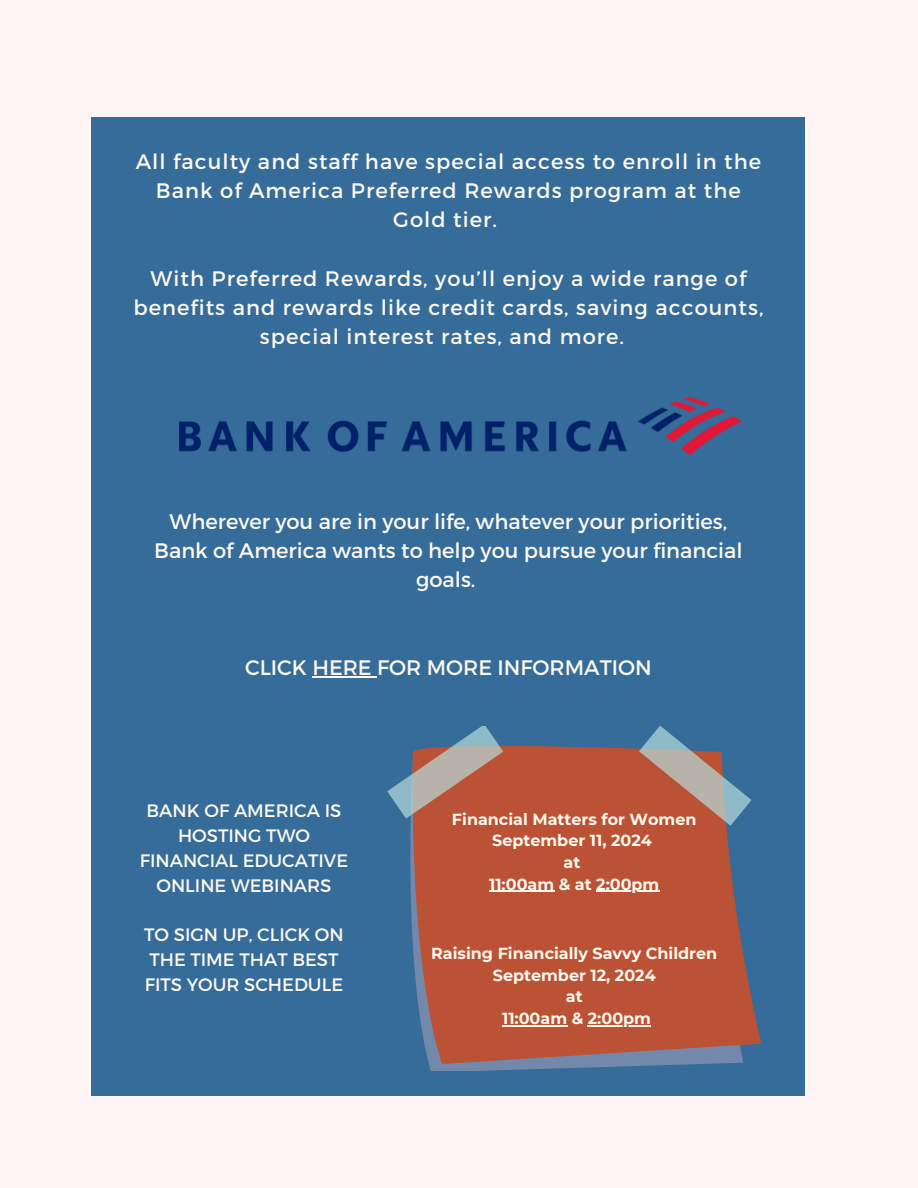
<style>
.page{position:relative;width:918px;height:1188px;background:#fff5f5}
.page>*{position:absolute;margin:0;border:0;box-sizing:border-box;transform-origin:0 0}
.t1{font:21px/29.2px "Montserrat";letter-spacing:.05em;color:#fdf8ed;text-align:center}
.t2{font:21px/29.2px "Montserrat";color:#fdf8ed;text-align:center}
.t3{font:18px/24.8px "Montserrat";color:#fdf8ed;text-align:center}
.t4{font:700 16.05px/21.6px "Montserrat";color:#fdf8ed;text-align:center}
</style>
<div class="page">
<div style="left:92px;top:118px;width:713px;height:978px;background:#356c9a"></div>
<img style="left:179px;top:398px;width:563px;height:57px">
<svg style="left:429px;top:1064px;width:267px;height:7px;fill:#7389ab"></svg>
<svg style="left:410px;top:800px;width:351px;height:264px;background:#ad5743"></svg>
<svg style="left:387px;top:726px;width:364px;height:100px"></svg>
<hr style="left:489px;top:891px;width:65px;height:1px;background:#fdf8ed">
<hr style="left:596px;top:891px;width:63px;height:1px;background:#fdf8ed">
<hr style="left:502px;top:1025px;width:65px;height:1px;background:#fdf8ed">
<hr style="left:588px;top:1025px;width:63px;height:1px;background:#fdf8ed">
<hr style="left:312px;top:676px;width:65px;height:1px;background:#fdf8ed">
<p class="t1" style="left:136px;top:146px;width:627px">All faculty and staff have special access to enroll in the<br>Bank of America Preferred Rewards program at the<br>Gold tier.</p>
<p class="t1" style="left:151px;top:263px;width:597px">With Preferred Rewards, you’ll enjoy a wide range of</p>
<p class="t1" style="left:133px;top:292px;width:632px">benefits and rewards like credit cards, saving accounts,</p>
<p class="t1" style="left:260px;top:321px;width:366px">special interest rates, and more.</p>
<p class="t2" style="left:154px;top:506px;width:590px">Wherever you are in your life, whatever your priorities,<br>Bank of America wants to help you pursue your financial goals.</p>
<p class="t2" style="left:245px;top:652px;width:408px">CLICK HERE FOR MORE INFORMATION</p>
<p class="t3" style="left:140px;top:798px;width:210px">BANK OF AMERICA IS<br>HOSTING TWO<br>FINANCIAL EDUCATIVE<br>ONLINE WEBINARS</p>
<p class="t3" style="left:144px;top:921px;width:201px;text-align:left">TO SIGN UP, CLICK ON<br>THE TIME THAT BEST<br>FITS YOUR SCHEDULE</p>
<h2 class="t4" style="left:452px;top:808px;width:246px">Financial Matters for Women</h2>
<p class="t4" style="left:492px;top:830px;width:161px">September 11, 2024</p>
<h2 class="t4" style="left:564px;top:851px;width:18px">at</h2>
<h1 class="t4" style="left:489px;top:873px;width:172px">11:00am &amp; at 2:00pm</h1>
<h3 class="t4" style="left:431px;top:942px;width:288px">Raising Financially Savvy Children<br>September 12, 2024</h3>
<h3 class="t4" style="left:566px;top:986px;width:18px">at</h3>
<p class="t4" style="left:502px;top:1007px;width:150px">11:00am &amp; 2:00pm</p>
</div>
